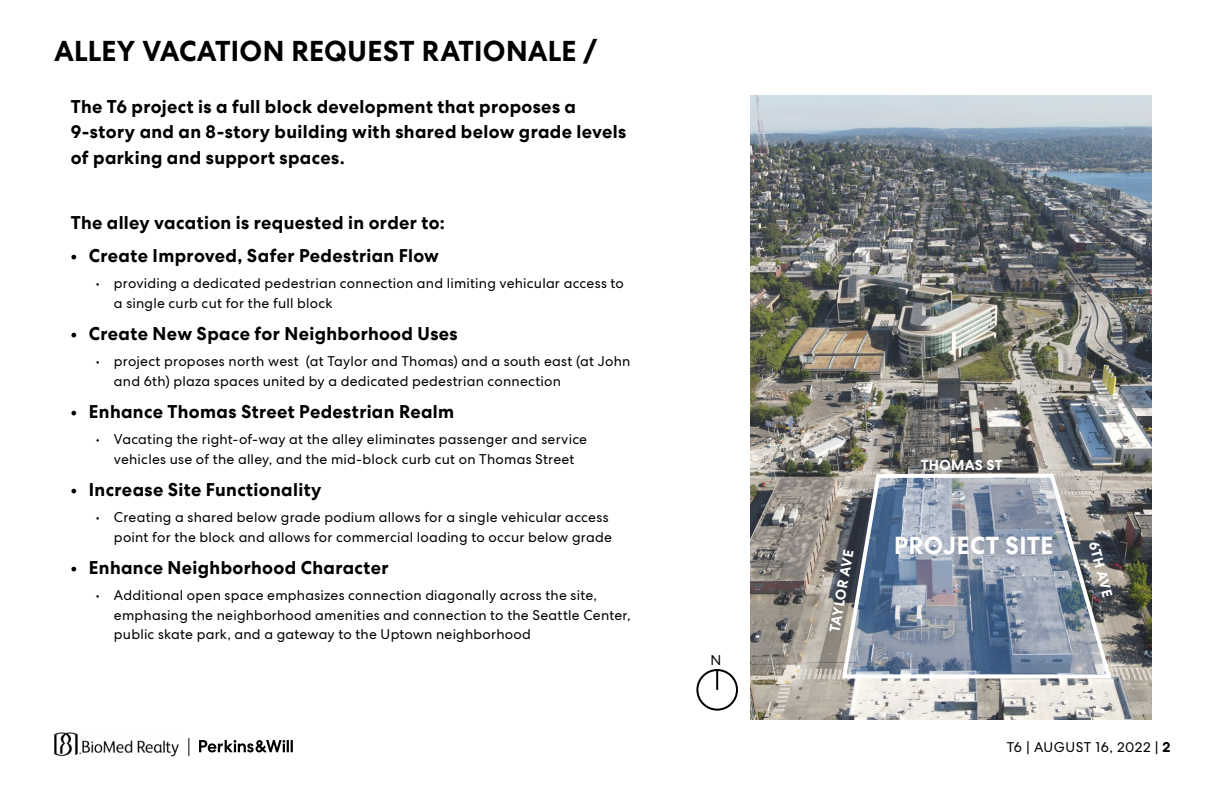
<style>
.page{position:relative;width:1224px;height:792px;background:#fff}
.page>*{position:absolute;margin:0;border:0;box-sizing:border-box;transform-origin:0 0}
.t1{font:700 28px "PW Centra No 2";letter-spacing:.01em;color:#000}
.t2{font:700 24px "PW Centra No 2";letter-spacing:.015em;color:#fff}
.t3{font:700 18px/26px "PW Centra No 2";letter-spacing:.02em;color:#000}
.t4{font:14px/19.5px "PW Centra No 2";letter-spacing:.015em;color:#000}
.t5{font:700 14px "PW Centra No 2";letter-spacing:.02em;color:#fff}
.t6{font:14px "PW Centra No 2";letter-spacing:.035em;color:#000}
.s1{font-weight:700}
</style>
<div class="page">
<svg style="left:199px;top:740px;width:94px;height:12px"></svg>
<img style="left:54px;top:732px;width:125px;height:25px">
<svg style="left:188px;top:738px;width:1px;height:18px"></svg>
<img style="left:750px;top:96px;width:402px;height:623px">
<svg style="left:840px;top:471px;width:274px;height:209px;background:#8b95a5"></svg>
<div style="left:696px;top:669px;width:42px;height:42px;border:2px solid #000;border-radius:50%"></div>
<hr style="left:716px;top:669px;width:2px;height:21px;background:#000">
<h1 class="t1" style="left:54px;top:34px;width:545px">ALLEY VACATION REQUEST RATIONALE /</h1>
<p class="t3" style="left:71px;top:94px;width:557px">The T6 project is a full block development that proposes a<br>9-story and an 8-story building with shared below grade levels of parking and support spaces.</p>
<p class="t3" style="left:71px;top:210px;width:376px">The alley vacation is requested in order to:</p>
<p class="t3" style="left:71px;top:243px;width:370px">• Create Improved, Safer Pedestrian Flow</p>
<p class="t4" style="left:114px;top:273px;width:512px;text-indent:-18px">• providing a dedicated pedestrian connection and limiting vehicular access to a single curb cut for the full block</p>
<p class="t3" style="left:71px;top:321px;width:389px">• Create New Space for Neighborhood Uses</p>
<p class="t4" style="left:114px;top:351px;width:518px;text-indent:-18px">• project proposes north west (at Taylor and Thomas) and a south east (at John and 6th) plaza spaces united by a dedicated pedestrian connection</p>
<p class="t3" style="left:71px;top:399px;width:385px">• Enhance Thomas Street Pedestrian Realm</p>
<p class="t4" style="left:96px;top:429px;width:493px;text-align:center">• Vacating the right-of-way at the alley eliminates passenger and service vehicles use of the alley, and the mid-block curb cut on Thomas Street</p>
<p class="t3" style="left:71px;top:477px;width:252px">• Increase Site Functionality</p>
<p class="t4" style="left:96px;top:507px;width:517px;text-align:right">• Creating a shared below grade podium allows for a single vehicular access point for the block and allows for commercial loading to occur below grade</p>
<p class="t3" style="left:71px;top:555px;width:319px">• Enhance Neighborhood Character</p>
<p class="t4" style="left:114px;top:585px;width:518px;text-indent:-18px">• Additional open space emphasizes connection diagonally across the site, emphasing the neighborhood amenities and connection to the Seattle Center, public skate park, and a gateway to the Uptown neighborhood</p>
<p class="t4" style="left:710px;top:650px;width:12px">N</p>
<p class="t5" style="left:921px;top:457px;width:83px">THOMAS ST</p>
<h2 class="t2" style="left:894px;top:531px;width:161px">PROJECT SITE</h2>
<p class="t5" style="left:826px;top:631px;width:85px;rotate:-80deg">TAYLOR AVE</p>
<p class="t5" style="left:1101px;top:540px;width:58px;rotate:75deg">6TH AVE</p>
<p class="t6" style="left:1007px;top:739px;width:165px">T6 | AUGUST 16, 2022 | <span class="s1">2</span></p>
</div>
